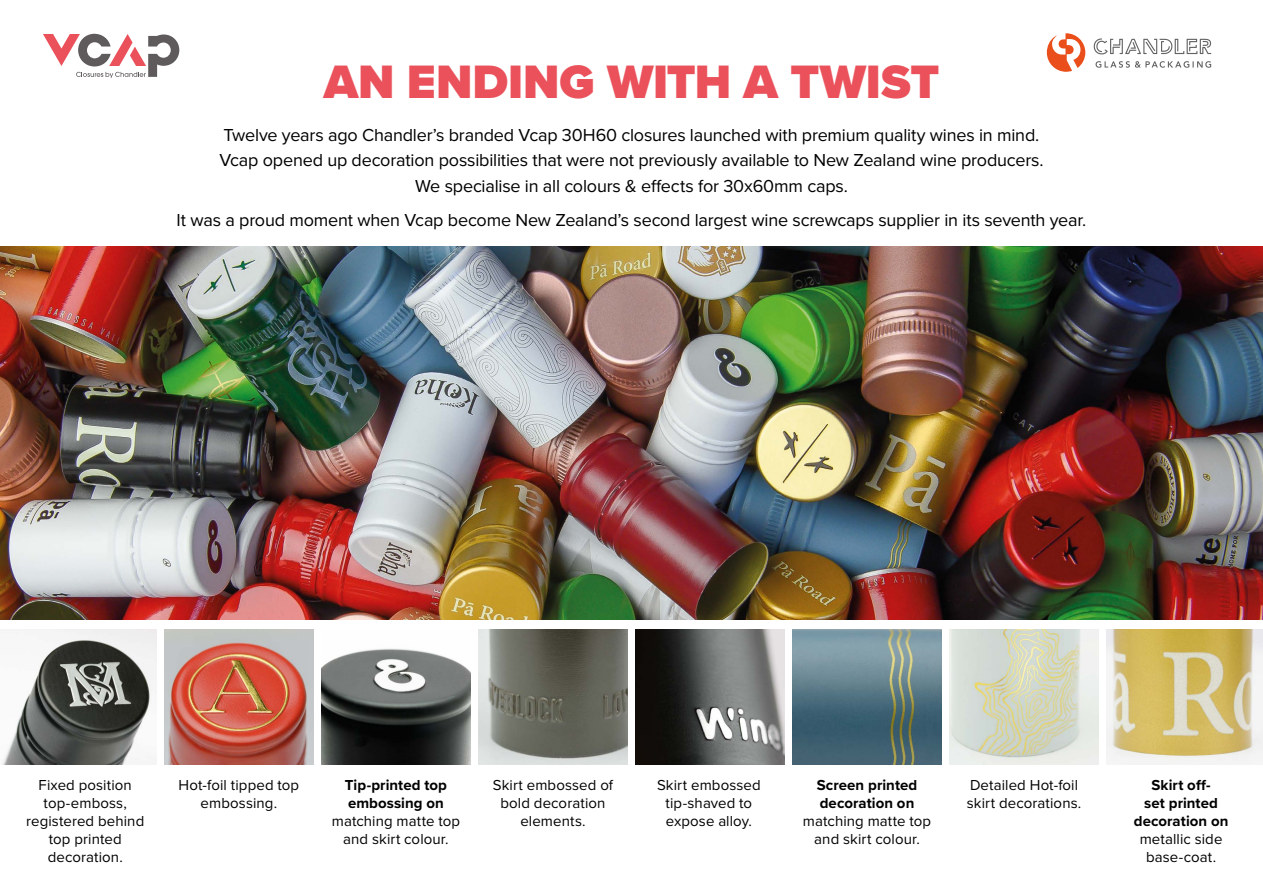
<style>
.page{position:relative;width:1263px;height:893px;background:#fff}
.page>*{position:absolute;margin:0;border:0;box-sizing:border-box;transform-origin:0 0}
.t1{font:900 48.6px "Proxima Nova";letter-spacing:-.005em;color:#ea515b}
.t2{font:18px/25.5px "Proxima Nova";letter-spacing:-.01em;color:#000;text-align:center}
.t3{font:15px/18px "Proxima Nova";letter-spacing:.01em;color:#000;text-align:center}
.t4{font:700 15px/18px "Proxima Nova";letter-spacing:.005em;color:#000}
</style>
<div class="page">
<img style="left:0;top:247px;width:1263px;height:372px">
<img style="left:2px;top:629px;width:154px;height:136px">
<img style="left:164px;top:629px;width:149px;height:136px">
<img style="left:321px;top:648px;width:149px;height:117px">
<img style="left:478px;top:629px;width:149px;height:136px">
<img style="left:636px;top:629px;width:148px;height:136px">
<img style="left:793px;top:629px;width:148px;height:136px">
<img style="left:950px;top:629px;width:148px;height:136px">
<img style="left:1107px;top:629px;width:156px;height:136px">
<svg style="left:43px;top:34px;width:136px;height:44px"></svg>
<svg style="left:1095px;top:61px;width:116px;height:7px"></svg>
<svg style="left:1094px;top:38px;width:117px;height:16px"></svg>
<svg style="left:1047px;top:33px;width:38px;height:39px"></svg>
<h1 class="t1" style="left:324px;top:45px;width:617px">AN ENDING WITH A TWIST</h1>
<p class="t2" style="left:219px;top:122px;width:826px">Twelve years ago Chandler’s branded Vcap 30H60 closures launched with premium quality wines in mind.<br>Vcap opened up decoration possibilities that were not previously available to New Zealand wine producers.<br>We specialise in all colours &amp; effects for 30x60mm caps.</p>
<p class="t2" style="left:177px;top:207px;width:911px">It was a proud moment when Vcap become New Zealand’s second largest wine screwcaps supplier in its seventh year.</p>
<p class="t3" style="left:26px;top:776px;width:120px">Fixed position top-emboss, registered behind top printed decoration.</p>
<p class="t3" style="left:179px;top:776px;width:122px">Hot-foil tipped top embossing.</p>
<p class="t4" style="left:345px;top:775px;width:104px">Tip-printed top embossing on</p>
<p class="t3" style="left:332px;top:812px;width:130px">matching matte top and skirt colour.</p>
<p class="t3" style="left:493px;top:776px;width:122px">Skirt embossed of bold decoration elements.</p>
<p class="t3" style="left:657px;top:776px;width:105px">Skirt embossed tip-shaved to expose alloy.</p>
<p class="t4" style="left:817px;top:775px;width:102px">Screen printed decoration on</p>
<p class="t3" style="left:803px;top:812px;width:130px">matching matte top and skirt colour.</p>
<p class="t3" style="left:967px;top:776px;width:116px;text-align:left">Detailed Hot-foil skirt decorations.</p>
<p class="t4" style="left:1134px;top:775px;width:96px;text-align:center">Skirt off-<br>set printed decoration on</p>
<p class="t3" style="left:1140px;top:830px;width:84px">metallic side base-coat.</p>
</div>
